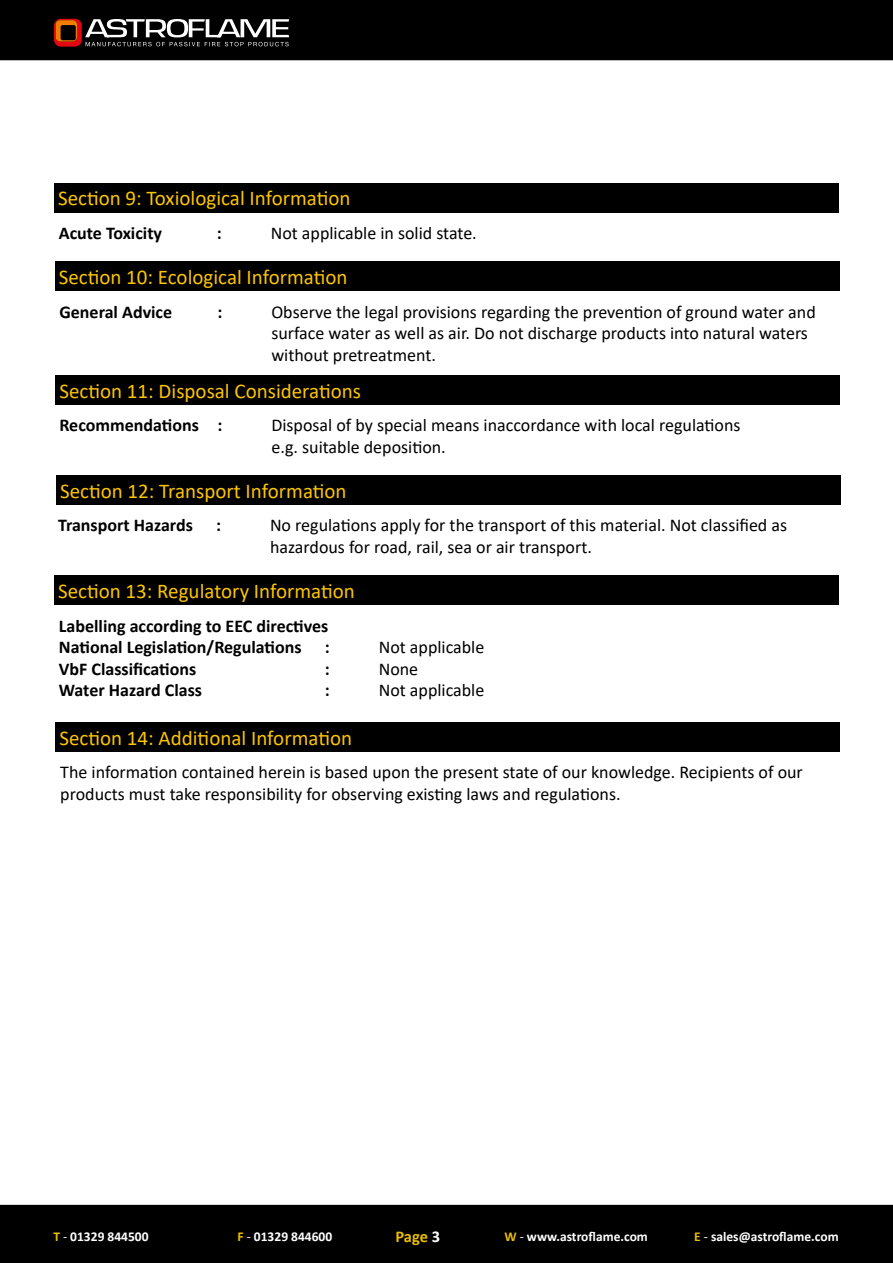
<style>
.page{position:relative;width:893px;height:1263px;background:#fff}
.page>*{position:absolute;margin:0;border:0;box-sizing:border-box;transform-origin:0 0}
.t1{font:21px "Calibri";color:#fdc500}
.t2{font:18px/21.6px "Calibri";color:#000}
.t3{font:700 18px/21.6px "Calibri";color:#000}
.t4{font:700 16.5px "Calibri";color:#ebbe00}
.t5{font:700 13.5px "Calibri";color:#fff}
.s1{color:#ebbe00}
.s2{font-weight:400}
.s3{color:#fff}
</style>
<div class="page">
<div style="left:0;top:0;width:893px;height:60px;background:#000"></div>
<div style="left:0;top:1205px;width:893px;height:58px;background:#000"></div>
<svg style="left:54px;top:19px;width:235px;height:28px"></svg>
<div style="left:54px;top:183px;width:785px;height:29px;background:#000"></div>
<div style="left:55px;top:261px;width:785px;height:30px;background:#000"></div>
<div style="left:55px;top:375px;width:785px;height:30px;background:#000"></div>
<div style="left:56px;top:475px;width:785px;height:30px;background:#000"></div>
<div style="left:54px;top:575px;width:785px;height:30px;background:#000"></div>
<div style="left:55px;top:722px;width:785px;height:29px;background:#000"></div>
<p class="t1" style="left:58px;top:184px;width:294px">Section 9: Toxiological Information</p>
<p class="t3" style="left:59px;top:222px;width:105px">Acute Toxicity</p>
<p class="t3" style="left:217px;top:222px;width:6px">:</p>
<p class="t2" style="left:271px;top:222px;width:208px">Not applicable in solid state.</p>
<p class="t1" style="left:59px;top:262px;width:290px">Section 10: Ecological Information</p>
<p class="t3" style="left:59px;top:300px;width:114px">General Advice</p>
<p class="t3" style="left:217px;top:300px;width:6px">:</p>
<p class="t2" style="left:271px;top:300px;width:546px">Observe the legal provisions regarding the prevention of ground water and surface water as well as air. Do not discharge products into natural waters without pretreatment.</p>
<p class="t1" style="left:59px;top:376px;width:303px">Section 11: Disposal Considerations</p>
<p class="t3" style="left:59px;top:414px;width:164px">Recommendations :</p>
<p class="t2" style="left:271px;top:414px;width:471px">Disposal of by special means inaccordance with local regulations e.g. suitable deposition.</p>
<p class="t1" style="left:60px;top:476px;width:288px">Section 12: Transport Information</p>
<p class="t3" style="left:58px;top:514px;width:136px">Transport Hazards</p>
<p class="t3" style="left:216px;top:514px;width:6px">:</p>
<p class="t2" style="left:270px;top:514px;width:519px">No regulations apply for the transport of this material. Not classified as hazardous for road, rail, sea or air transport.</p>
<p class="t1" style="left:58px;top:576px;width:298px">Section 13: Regulatory Information</p>
<p class="t3" style="left:59px;top:614px;width:271px">Labelling according to EEC directives<br>National Legislation/Regulations</p>
<p class="t3" style="left:325px;top:636px;width:6px">:</p>
<p class="t2" style="left:379px;top:636px;width:107px">Not applicable</p>
<p class="t3" style="left:59px;top:658px;width:139px">VbF Classifications</p>
<p class="t3" style="left:325px;top:658px;width:6px">:</p>
<p class="t2" style="left:379px;top:657px;width:41px">None</p>
<p class="t3" style="left:59px;top:679px;width:145px">Water Hazard Class</p>
<p class="t3" style="left:325px;top:679px;width:6px">:</p>
<p class="t2" style="left:379px;top:679px;width:107px">Not applicable</p>
<p class="t1" style="left:59px;top:723px;width:294px">Section 14: Additional Information</p>
<p class="t2" style="left:60px;top:761px;width:744px">The information contained herein is based upon the present state of our knowledge. Recipients of our products must take responsibility for observing existing laws and regulations.</p>
<p class="t5" style="left:53px;top:1227px;width:97px"><span class="s1">T</span> <span class="s2">-</span> 01329 844500</p>
<p class="t5" style="left:238px;top:1227px;width:96px"><span class="s1">F</span> <span class="s2">-</span> 01329 844600</p>
<p class="t4" style="left:395px;top:1225px;width:46px">Page <span class="s3">3</span></p>
<p class="t5" style="left:504px;top:1227px;width:145px"><span class="s1">W</span> <span class="s2">-</span> www.astroflame.com</p>
<p class="t5" style="left:694px;top:1227px;width:146px"><span class="s1">E</span> <span class="s2">-</span> sales@astroflame.com</p>
</div>
